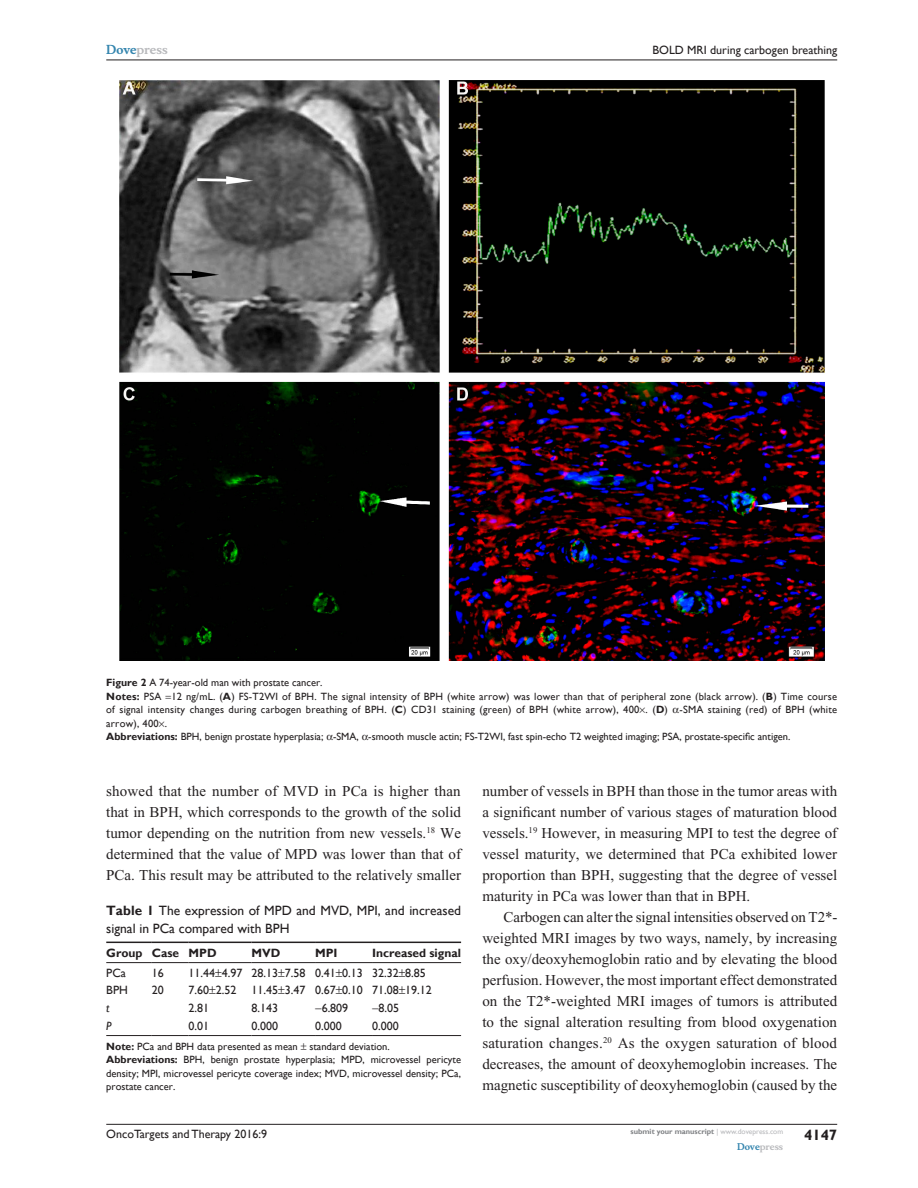
<style>
.page{position:relative;width:918px;height:1188px;background:#fff}
.page>*{position:absolute;margin:0;border:0;box-sizing:border-box;transform-origin:0 0}
.TxF{font:15px/21px "Times New Roman";color:#231f20;text-align:justify}
.Tx{font:15px/21px "Times New Roman";color:#231f20;text-align:justify}
.t1{font:700 15px "Gill Sans";color:#231f20}
.TN_TT{font:13.5px/18px "Gill Sans";color:#231f20}
.TB{font:12px "Gill Sans";color:#231f20}
.TCH{font:700 12px "Gill Sans";color:#231f20}
.t2{font:700 12px "Musee";color:#b8b9bc}
.TB-2{font:italic 12px "Gill Sans";color:#231f20}
.FigSNRI{font:10.5px/13.5px "Gill Sans";color:#231f20;text-align:justify}
.TSNRI{font:10.5px/13.5px "Gill Sans";color:#231f20;text-align:justify}
.FigC{font:10.5px "Gill Sans";color:#231f20}
.FigSNRI-2{font:700 10.5px "Gill Sans";letter-spacing:.02em;color:#231f20}
.t3{font:700 9px "Musee";color:#b8b9bc}
.t4{font:700 7.5px "Gill Sans";color:#808285}
.s1{color:#3485ae}
.s2{font-weight:700}
.s3{font-weight:400}
.s4{font-weight:400;color:#b8b9bc}
</style>
<div class="page">
<hr style="left:106px;top:1124px;width:731px;height:1px;background:#231f20">
<hr style="left:106px;top:60px;width:731px;height:1px;background:#231f20">
<img style="left:119px;top:81px;width:705px;height:580px">
<hr style="left:106px;top:942px;width:46px;height:1px;background:#231f20">
<hr style="left:152px;top:942px;width:37px;height:1px;background:#231f20">
<hr style="left:189px;top:942px;width:63px;height:1px;background:#231f20">
<hr style="left:252px;top:942px;width:63px;height:1px;background:#231f20">
<hr style="left:315px;top:942px;width:57px;height:1px;background:#231f20">
<hr style="left:372px;top:942px;width:89px;height:1px;background:#231f20">
<hr style="left:106px;top:962px;width:46px;height:1px;background:#231f20">
<hr style="left:152px;top:962px;width:37px;height:1px;background:#231f20">
<hr style="left:189px;top:962px;width:63px;height:1px;background:#231f20">
<hr style="left:252px;top:962px;width:63px;height:1px;background:#231f20">
<hr style="left:315px;top:962px;width:57px;height:1px;background:#231f20">
<hr style="left:372px;top:962px;width:89px;height:1px;background:#231f20">
<hr style="left:106px;top:1035px;width:46px;height:1px;background:#231f20">
<hr style="left:152px;top:1035px;width:37px;height:1px;background:#231f20">
<hr style="left:189px;top:1035px;width:63px;height:1px;background:#231f20">
<hr style="left:252px;top:1035px;width:63px;height:1px;background:#231f20">
<hr style="left:315px;top:1035px;width:57px;height:1px;background:#231f20">
<hr style="left:372px;top:1035px;width:89px;height:1px;background:#231f20">
<p class="t2" style="left:106px;top:43px;width:63px"><span class="s1">Dove</span>press</p>
<p class="TB" style="left:652px;top:43px;width:186px">BOLD MRI during carbogen breathing</p>
<p class="FigC" style="left:106px;top:677px;width:218px"><span class="s2">Figure 2</span> A 74-year-old man with prostate cancer.</p>
<p class="FigSNRI-2" style="left:106px;top:690px;width:50px">Notes: <span class="s3">PSA</span></p>
<p class="FigSNRI" style="left:106px;top:690px;width:732px;text-indent:65px">12 ng/mL. (<span class="s2">A</span>) FS-T2WI of BPH. The signal intensity of BPH (white arrow) was lower than that of peripheral zone (black arrow). (<span class="s2">B</span>) Time course of signal intensity changes during carbogen breathing of BPH. (<span class="s2">C</span>) CD31 staining (green) of BPH (white arrow), 400 . (<span class="s2">D</span>) -SMA staining (red) of BPH (white arrow), 400 .</p>
<p class="FigSNRI" style="left:106px;top:730px;width:686px"><span class="s2">Abbreviations:</span> BPH, benign prostate hyperplasia; -SMA, -smooth muscle actin; FS-T2WI, fast spin-echo T2 weighted imaging; PSA, prostate-specific antigen.</p>
<p class="TxF" style="left:106px;top:781px;width:356px">showed that the number of MVD in PCa is higher than that in BPH, which corresponds to the growth of the solid tumor depending on the nutrition from new vessels.<sup>18</sup> We determined that the value of MPD was lower than that of PCa. This result may be attributed to the relatively smaller</p>
<p class="TxF" style="left:482px;top:781px;width:356px">number of vessels in BPH than those in the tumor areas with a significant number of various stages of maturation blood vessels.<sup>19</sup> However, in measuring MPI to test the degree of vessel maturity, we determined that PCa exhibited lower proportion than BPH, suggesting that the degree of vessel maturity in PCa was lower than that in BPH.</p>
<p class="Tx" style="left:482px;top:907px;width:357px;text-indent:21px">Carbogen can alter the signal intensities observed on T2*- weighted MRI images by two ways, namely, by increasing the oxy/deoxyhemoglobin ratio and by elevating the blood perfusion. However, the most important effect demonstrated on the T2*-weighted MRI images of tumors is attributed to the signal alteration resulting from blood oxygenation saturation changes.<sup>20</sup> As the oxygen saturation of blood decreases, the amount of deoxyhemoglobin increases. The magnetic susceptibility of deoxyhemoglobin (caused by the</p>
<p class="TN_TT" style="left:106px;top:902px;width:356px"><span class="s2">Table 1</span> The expression of MPD and MVD, MPI, and increased signal in PCa compared with BPH</p>
<p class="TCH" style="left:106px;top:945px;width:38px">Group</p>
<p class="TCH" style="left:152px;top:945px;width:29px">Case</p>
<p class="TCH" style="left:189px;top:945px;width:30px">MPD</p>
<p class="TCH" style="left:252px;top:945px;width:30px">MVD</p>
<p class="TCH" style="left:315px;top:945px;width:24px">MPI</p>
<p class="TCH" style="left:372px;top:945px;width:90px">Increased signal</p>
<p class="TB" style="left:106px;top:966px;width:21px">PCa</p>
<p class="TB" style="left:152px;top:966px;width:13px">16</p>
<p class="TB" style="left:189px;top:966px;width:55px">11.44 4.97</p>
<p class="TB" style="left:252px;top:966px;width:55px">28.13 7.58</p>
<p class="TB" style="left:315px;top:966px;width:49px">0.41 0.13</p>
<p class="TB" style="left:372px;top:966px;width:55px">32.32 8.85</p>
<p class="TB" style="left:106px;top:983px;width:21px">BPH</p>
<p class="TB" style="left:152px;top:983px;width:13px">20</p>
<p class="TB" style="left:189px;top:983px;width:49px">7.60 2.52</p>
<p class="TB" style="left:252px;top:983px;width:55px">11.45 3.47</p>
<p class="TB" style="left:315px;top:983px;width:49px">0.67 0.10</p>
<p class="TB" style="left:372px;top:983px;width:61px">71.08 19.12</p>
<p class="TB-2" style="left:106px;top:1001px;width:5px">t</p>
<p class="TB" style="left:189px;top:1001px;width:22px">2.81</p>
<p class="TB" style="left:252px;top:1001px;width:28px">8.143</p>
<p class="TB" style="left:322px;top:1001px;width:28px">6.809</p>
<p class="TB" style="left:379px;top:1001px;width:22px">8.05</p>
<p class="TB-2" style="left:106px;top:1018px;width:7px">P</p>
<p class="TB" style="left:189px;top:1019px;width:22px">0.01</p>
<p class="TB" style="left:252px;top:1019px;width:28px">0.000</p>
<p class="TB" style="left:315px;top:1019px;width:28px">0.000</p>
<p class="TB" style="left:372px;top:1019px;width:28px">0.000</p>
<p class="TSNRI" style="left:106px;top:1040px;width:285px"><span class="s2">Note:</span> PCa and BPH data presented as mean standard deviation.</p>
<p class="TSNRI" style="left:106px;top:1053px;width:356px"><span class="s2">Abbreviations:</span> BPH, benign prostate hyperplasia; MPD, microvessel pericyte density; MPI, microvessel pericyte coverage index; MVD, microvessel density; PCa, prostate cancer.</p>
<p class="TB" style="left:106px;top:1127px;width:162px">OncoTargets and Therapy 2016:9</p>
<p class="t4" style="left:631px;top:1127px;width:154px">submit your manuscript <span class="s4">| www.dovepress.com</span></p>
<p class="t3" style="left:737px;top:1141px;width:48px"><span class="s1">Dove</span>press</p>
<p class="t1" style="left:804px;top:1126px;width:35px">4147</p>
</div>
